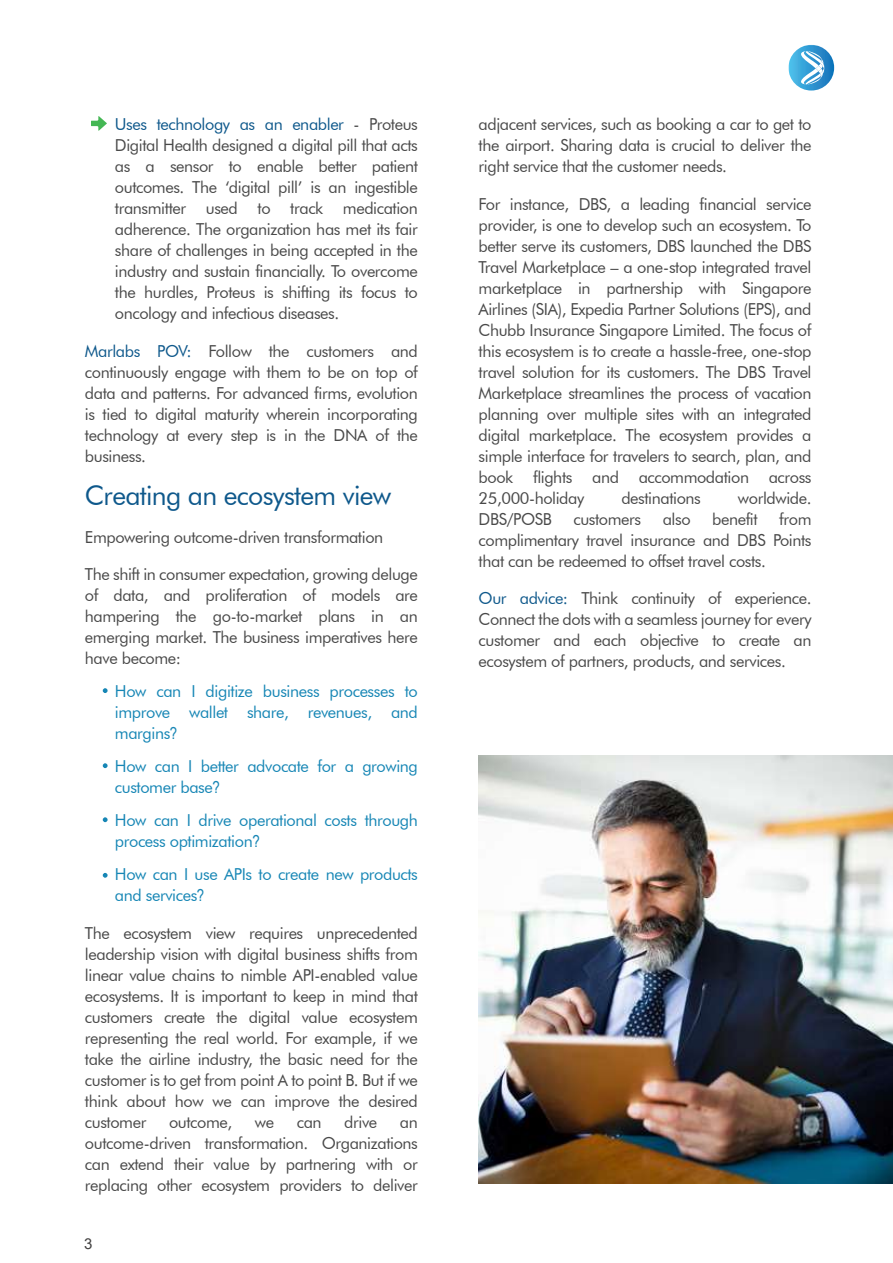
<style>
.page{position:relative;width:893px;height:1263px;background:#fff}
.page>*{position:absolute;margin:0;border:0;box-sizing:border-box;transform-origin:0 0}
.t1{font:27px "Futura BT";letter-spacing:-.025em;color:#0e588b}
.t2{font:16.5px/21px "Futura BT";letter-spacing:-.025em;color:#494949;text-align:justify}
.t3{font:16.5px/21px "Futura BT";letter-spacing:-.025em;color:#1686b5}
.t4{font:15px "Arial";color:#403f3f}
.s1{color:#0e588b}
.s2{font-family:"Arial Narrow";color:#1886b5}
</style>
<div class="page">
<img style="left:478px;top:755px;width:415px;height:428px">
<svg style="left:91px;top:116px;width:16px;height:15px"></svg>
<svg style="left:103px;top:688px;width:5px;height:5px"></svg>
<svg style="left:103px;top:763px;width:5px;height:5px"></svg>
<svg style="left:103px;top:817px;width:5px;height:5px"></svg>
<svg style="left:103px;top:873px;width:5px;height:5px"></svg>
<img style="left:788px;top:45px;width:46px;height:46px">
<svg style="left:794px;top:51px;width:31px;height:33px"></svg>
<p class="t2" style="left:115px;top:114px;width:304px"><span class="s1">Uses technology as an enabler</span> - Proteus Digital Health designed a digital pill that acts as a sensor to enable better patient outcomes. The ‘digital pill’ is an ingestible transmitter used to track medication adherence. The organization has met its fair share of challenges in being accepted in the industry and sustain financially. To overcome the hurdles, Proteus is shifting its focus to oncology and infectious diseases.</p>
<p class="t2" style="left:85px;top:340px;width:334px"><span class="s1">Marlabs POV:</span> Follow the customers and continuously engage with them to be on top of data and patterns. For advanced firms, evolution is tied to digital maturity wherein incorporating technology at every step is in the DNA of the business.</p>
<h1 class="t1" style="left:85px;top:479px;width:308px">Creating an ecosystem view</h1>
<p class="t2" style="left:85px;top:526px;width:300px">Empowering outcome-driven transformation</p>
<p class="t2" style="left:85px;top:564px;width:334px">The shift in consumer expectation, growing deluge of data, and proliferation of models are hampering the go-to-market plans in an emerging market. The business imperatives here have become:</p>
<p class="t3" style="left:115px;top:681px;width:304px;text-align:justify">How can I digitize business processes to improve wallet share, revenues, and margins<span class="s2">?</span></p>
<p class="t3" style="left:115px;top:756px;width:304px">How can I better advocate for a growing customer base<span class="s2">?</span></p>
<p class="t3" style="left:115px;top:810px;width:304px">How can I drive operational costs through process optimization<span class="s2">?</span></p>
<p class="t3" style="left:115px;top:864px;width:304px">How can I use APIs to create new products and services<span class="s2">?</span></p>
<p class="t2" style="left:85px;top:922px;width:334px">The ecosystem view requires unprecedented leadership vision with digital business shifts from linear value chains to nimble API-enabled value ecosystems. It is important to keep in mind that customers create the digital value ecosystem representing the real world. For example, if we take the airline industry, the basic need for the customer is to get from point A to point B. But if we think about how we can improve the desired customer</p>
<p class="t2" style="left:169px;top:1111px;width:65px">outcome,</p>
<p class="t2" style="left:255px;top:1111px;width:21px">we</p>
<p class="t2" style="left:297px;top:1111px;width:26px">can</p>
<p class="t2" style="left:344px;top:1111px;width:35px">drive</p>
<p class="t2" style="left:85px;top:1111px;width:334px;text-indent:315px">an outcome-driven transformation. Organizations can extend their value by partnering with or replacing other ecosystem providers to deliver</p>
<p class="t4" style="left:84px;top:1233px;width:10px">3</p>
<p class="t2" style="left:479px;top:114px;width:334px">adjacent services, such as booking a car to get to the airport. Sharing data is crucial to deliver the right service that the customer needs.</p>
<p class="t2" style="left:479px;top:193px;width:334px">For instance, DBS, a leading financial service provider, is one to develop such an ecosystem. To better serve its customers, DBS launched the DBS Travel Marketplace – a one-stop integrated travel marketplace in partnership with Singapore Airlines (SIA), Expedia Partner Solutions (EPS), and Chubb Insurance Singapore Limited. The focus of this ecosystem is to create a hassle-free, one-stop travel solution for its customers. The DBS Travel Marketplace streamlines the process of vacation planning over multiple sites with an integrated digital marketplace. The ecosystem provides a simple interface for travelers to search, plan, and book flights and accommodation across 25,000-holiday</p>
<p class="t2" style="left:621px;top:487px;width:81px">destinations</p>
<p class="t2" style="left:738px;top:487px;width:75px">worldwide.</p>
<p class="t2" style="left:479px;top:508px;width:334px;text-indent:301px">from complimentary travel insurance and DBS Points that can be redeemed to offset travel costs.</p>
<p class="t2" style="left:479px;top:588px;width:334px"><span class="s1">Our advice:</span> Think continuity of experience.<br>Connect the dots with a seamless journey for every customer and each objective to create an ecosystem of partners, products, and services.</p>
<p class="t2" style="left:479px;top:508px;width:75px">DBS/POSB</p>
<p class="t2" style="left:573px;top:508px;width:69px">customers</p>
<p class="t2" style="left:663px;top:508px;width:29px">also</p>
<p class="t2" style="left:712px;top:508px;width:47px">benefit</p>
</div>
